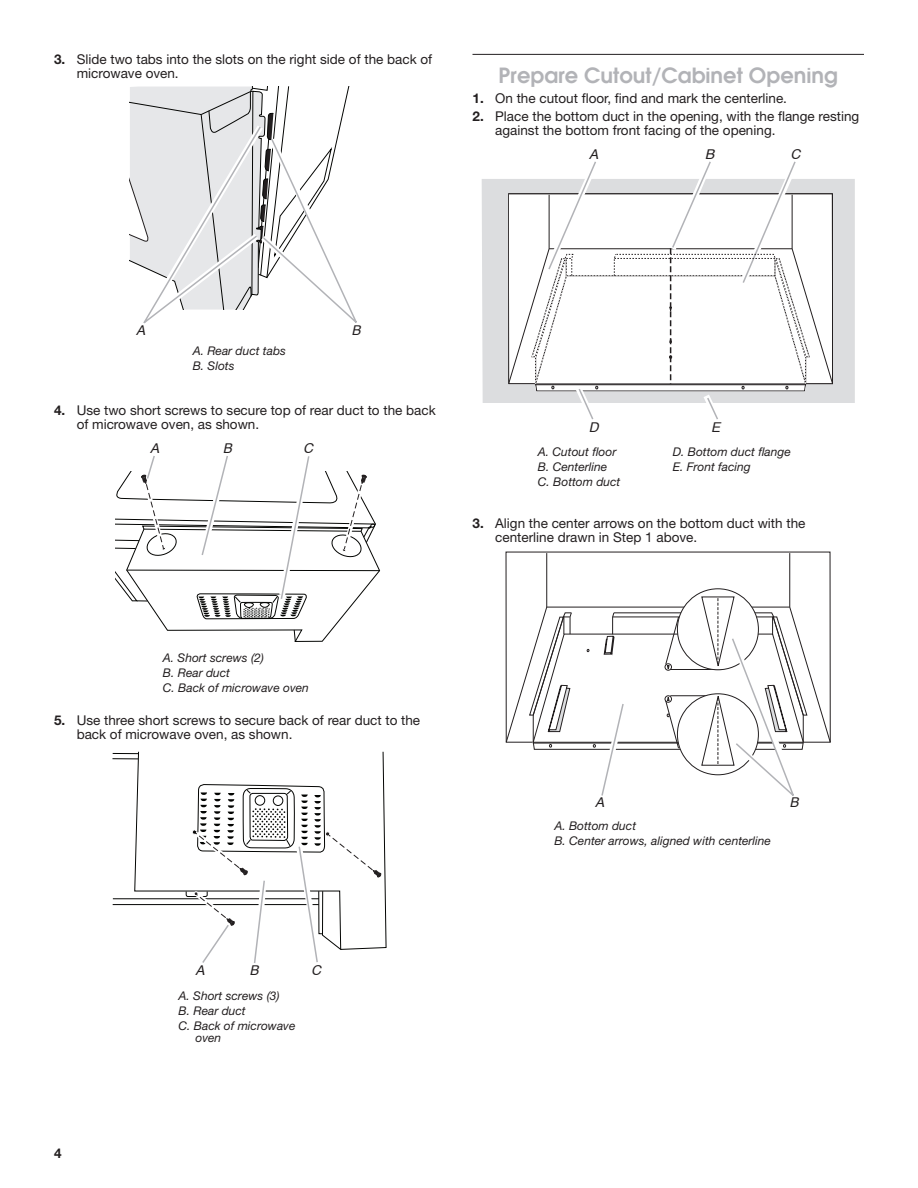
<style>
.page{position:relative;width:918px;height:1188px;background:#fff}
.page>*{position:absolute;margin:0;border:0;box-sizing:border-box;transform-origin:0 0}
.Heading_2{font:600 21px "Avant Garde";color:#b2b3b7}
.t1{font:13.5px/13.8px "Helvetica Neue LT Std";color:#231f20}
.t2{font:italic 13.5px "Helvetica";color:#231f20}
.t3{font:700 13.5px "Helvetica Neue LT Std";color:#231f20}
.t4{font:italic 13.5px "Helvetica";color:#231f20;scale:1.05 1}
.Table_Callouts{font:italic 12px/12px "Helvetica Neue";color:#231f20}
.s1{font-weight:700}
</style>
<div class="page">
<hr style="left:472px;top:54px;width:392px;height:1px;background:#231f20">
<svg style="left:130px;top:87px;width:227px;height:237px"></svg>
<svg style="left:116px;top:456px;width:264px;height:186px"></svg>
<svg style="left:134px;top:751px;width:253px;height:198px"></svg>
<hr style="left:113px;top:904px;width:206px;height:1px;background:#040503">
<hr style="left:113px;top:899px;width:206px;height:1px;background:#040503">
<svg style="left:112px;top:753px;width:26px;height:6px"></svg>
<svg style="left:186px;top:784px;width:195px;height:179px"></svg>
<div style="left:482px;top:179px;width:373px;height:224px;background:#dcdddf"></div>
<svg style="left:508px;top:161px;width:325px;height:259px"></svg>
<svg style="left:506px;top:553px;width:325px;height:243px"></svg>
<p class="t1" style="left:77px;top:52px;width:357px;text-indent:-23px"><span class="s1">3.</span> Slide two tabs into the slots on the right side of the back of microwave oven.</p>
<h2 class="Heading_2" style="left:499px;top:59px;width:341px">Prepare Cutout/Cabinet Opening</h2>
<p class="t1" style="left:472px;top:91px;width:316px"><span class="s1">1.</span> On the cutout floor, find and mark the centerline.</p>
<p class="t1" style="left:495px;top:109px;width:366px;text-indent:-23px"><span class="s1">2.</span> Place the bottom duct in the opening, with the flange resting against the bottom front facing of the opening.</p>
<p class="t2" style="left:589px;top:146px;width:14px">A</p>
<p class="t4" style="left:705px;top:146px;width:14px">B</p>
<p class="t2" style="left:791px;top:146px;width:15px">C</p>
<p class="t2" style="left:136px;top:322px;width:14px">A</p>
<p class="t2" style="left:352px;top:322px;width:14px">B</p>
<p class="Table_Callouts" style="left:193px;top:345px;width:95px">A. Rear duct tabs</p>
<p class="Table_Callouts" style="left:193px;top:360px;width:43px">B. Slots</p>
<p class="t1" style="left:77px;top:403px;width:361px;text-indent:-23px"><span class="s1">4.</span> Use two short screws to secure top of rear duct to the back of microwave oven, as shown.</p>
<p class="t2" style="left:150px;top:440px;width:14px">A</p>
<p class="t2" style="left:223px;top:440px;width:14px">B</p>
<p class="t2" style="left:303px;top:440px;width:15px">C</p>
<p class="t2" style="left:589px;top:419px;width:15px">D</p>
<p class="t2" style="left:711px;top:419px;width:14px">E</p>
<p class="Table_Callouts" style="left:538px;top:446px;width:80px">A. Cutout floor</p>
<p class="Table_Callouts" style="left:538px;top:461px;width:71px">B. Centerline</p>
<p class="Table_Callouts" style="left:538px;top:476px;width:84px">C. Bottom duct</p>
<p class="Table_Callouts" style="left:673px;top:446px;width:120px">D. Bottom duct flange</p>
<p class="Table_Callouts" style="left:673px;top:461px;width:80px">E. Front facing</p>
<p class="t1" style="left:495px;top:516px;width:312px;text-indent:-23px"><span class="s1">3.</span> Align the center arrows on the bottom duct with the centerline drawn in Step 1 above.</p>
<p class="Table_Callouts" style="left:163px;top:651px;width:102px">A. Short screws (2)</p>
<p class="Table_Callouts" style="left:163px;top:666px;width:69px">B. Rear duct</p>
<p class="Table_Callouts" style="left:163px;top:681px;width:147px">C. Back of microwave oven</p>
<p class="t1" style="left:77px;top:713px;width:345px;text-indent:-23px"><span class="s1">5.</span> Use three short screws to secure back of rear duct to the back of microwave oven, as shown.</p>
<p class="t2" style="left:595px;top:794px;width:14px">A</p>
<p class="t2" style="left:790px;top:794px;width:14px">B</p>
<p class="Table_Callouts" style="left:554px;top:820px;width:83px">A. Bottom duct</p>
<p class="Table_Callouts" style="left:554px;top:835px;width:218px">B. Center arrows, aligned with centerline</p>
<p class="t3" style="left:54px;top:1145px;width:9px">4</p>
<p class="t2" style="left:195px;top:962px;width:14px">A</p>
<p class="t2" style="left:249px;top:962px;width:14px">B</p>
<p class="t2" style="left:311px;top:962px;width:15px">C</p>
<p class="Table_Callouts" style="left:179px;top:990px;width:102px">A. Short screws (3)</p>
<p class="Table_Callouts" style="left:179px;top:1005px;width:69px">B. Rear duct</p>
<p class="Table_Callouts" style="left:196px;top:1020px;width:101px;text-indent:-17px">C. Back of microwave oven</p>
</div>
